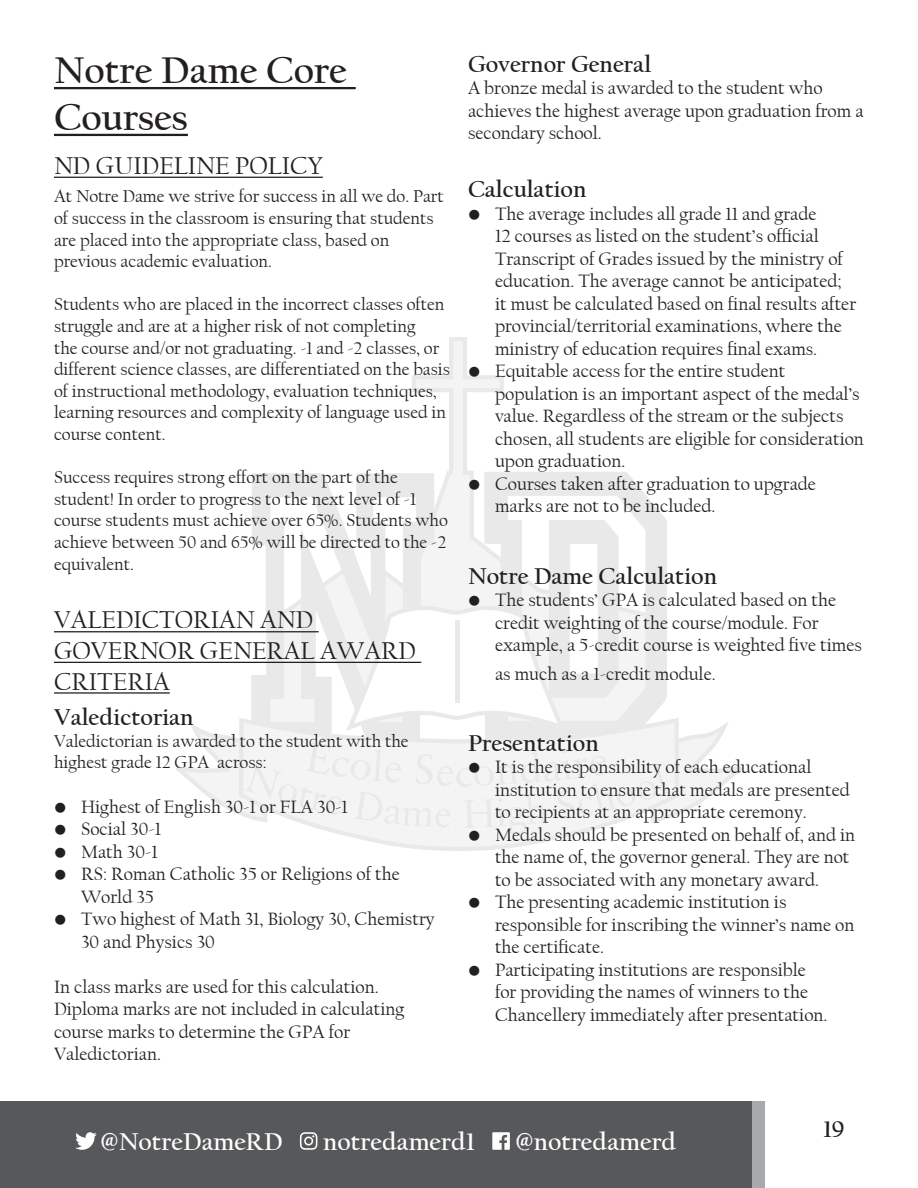
<style>
.page{position:relative;width:918px;height:1188px;background:#fff}
.page>*{position:absolute;margin:0;border:0;box-sizing:border-box;transform-origin:0 0}
.t1{font:700 39px/46.8px "Californian FB";color:#231f20}
.t2{font:25.5px/30.6px "Californian FB";color:#231f20}
.t3{font:700 25.5px "Californian FB";color:#fff}
.t4{font:700 24px "Californian FB";color:#231f20}
.t5{font:18.75px/22.5px "Californian FB";color:#231f20}
.t6{font:18px/21.6px "Californian FB";color:#231f20}
</style>
<div class="page">
<div style="left:0;top:1102px;width:752px;height:86px;background:#57585a"></div>
<div style="left:752px;top:1102px;width:13px;height:86px;background:#a8a9ad"></div>
<svg style="left:434px;top:475px;width:50px;height:79px;fill:#f4f4f4"></svg>
<svg style="left:484px;top:472px;width:183px;height:82px;fill:#e9e9e9"></svg>
<svg style="left:412px;top:337px;width:92px;height:138px"></svg>
<div style="left:453px;top:374px;width:10px;height:19px;background:#f4f4f4"></div>
<svg style="left:252px;top:473px;width:182px;height:81px;fill:#e9e9e9"></svg>
<div style="left:453px;top:467px;width:10px;height:10px;background:#f4f4f4"></div>
<svg style="left:176px;top:554px;width:566px;height:297px"></svg>
<div style="left:455px;top:620px;width:5px;height:83px;background:#e9e9e9"></div>
<svg style="left:75px;top:1132px;width:22px;height:18px"></svg>
<svg style="left:300px;top:1132px;width:17px;height:18px"></svg>
<svg style="left:492px;top:1132px;width:18px;height:18px"></svg>
<hr style="left:54px;top:87px;width:302px;height:2px;background:#231f20">
<hr style="left:54px;top:134px;width:134px;height:2px;background:#231f20">
<hr style="left:54px;top:177px;width:269px;height:1px;background:#231f20">
<hr style="left:54px;top:631px;width:265px;height:1px;background:#231f20">
<hr style="left:54px;top:662px;width:367px;height:1px;background:#231f20">
<hr style="left:54px;top:692px;width:116px;height:2px;background:#231f20">
<h1 class="t1" style="left:54px;top:47px;width:294px">Notre Dame Core<br>Courses</h1>
<h2 class="t2" style="left:54px;top:151px;width:270px">ND GUIDELINE POLICY</h2>
<p class="t6" style="left:54px;top:186px;width:391px">At Notre Dame we strive for success in all we do. Part of success in the classroom is ensuring that students are placed into the appropriate class, based on previous academic evaluation.</p>
<p class="t6" style="left:54px;top:294px;width:397px">Students who are placed in the incorrect classes often struggle and are at a higher risk of not completing<br>the course and/or not graduating. -1 and -2 classes, or different science classes, are differentiated on the basis of instructional methodology, evaluation techniques, learning resources and complexity of language used in course content.</p>
<p class="t6" style="left:54px;top:467px;width:395px">Success requires strong effort on the part of the student! In order to progress to the next level of -1 course students must achieve over 65%. Students who achieve between 50 and 65% will be directed to the -2 equivalent.</p>
<h2 class="t2" style="left:54px;top:605px;width:363px">VALEDICTORIAN AND<br>GOVERNOR GENERAL AWARD<br>CRITERIA</h2>
<p class="t4" style="left:54px;top:704px;width:141px">Valedictorian</p>
<p class="t6" style="left:54px;top:730px;width:356px">Valedictorian is awarded to the student with the highest grade 12 GPA across:</p>
<p class="t5" style="left:54px;top:795px;width:296px">• Highest of English 30-1 or FLA 30-1</p>
<p class="t5" style="left:54px;top:818px;width:109px">• Social 30-1</p>
<p class="t5" style="left:54px;top:840px;width:105px">• Math 30-1</p>
<p class="t5" style="left:81px;top:863px;width:320px;text-indent:-27px">• RS: Roman Catholic 35 or Religions of the<br>World 35</p>
<p class="t5" style="left:81px;top:908px;width:355px;text-indent:-27px">• Two highest of Math 31, Biology 30, Chemistry<br>30 and Physics 30</p>
<p class="t5" style="left:54px;top:975px;width:352px">In class marks are used for this calculation.<br>Diploma marks are not included in calculating course marks to determine the GPA for Valedictorian.</p>
<p class="t4" style="left:468px;top:50px;width:185px">Governor General</p>
<p class="t5" style="left:468px;top:77px;width:397px">A bronze medal is awarded to the student who achieves the highest average upon graduation from a secondary school.</p>
<p class="t4" style="left:468px;top:176px;width:120px">Calculation</p>
<p class="t5" style="left:495px;top:203px;width:363px;text-indent:-27px">• The average includes all grade 11 and grade<br>12 courses as listed on the student’s official Transcript of Grades issued by the ministry of education. The average cannot be anticipated; it must be calculated based on final results after provincial/territorial examinations, where the ministry of education requires final exams.</p>
<p class="t5" style="left:495px;top:360px;width:370px;text-indent:-27px">• Equitable access for the entire student population is an important aspect of the medal’s value. Regardless of the stream or the subjects chosen, all students are eligible for consideration upon graduation.</p>
<p class="t5" style="left:495px;top:473px;width:322px;text-indent:-27px">• Courses taken after graduation to upgrade marks are not to be included.</p>
<p class="t4" style="left:468px;top:562px;width:251px">Notre Dame Calculation</p>
<p class="t5" style="left:495px;top:589px;width:368px;text-indent:-27px">• The students’ GPA is calculated based on the credit weighting of the course/module. For example, a 5-credit course is weighted five times</p>
<p class="t5" style="left:495px;top:663px;width:222px">as much as a 1-credit module.</p>
<p class="t4" style="left:468px;top:730px;width:132px">Presentation</p>
<p class="t5" style="left:495px;top:756px;width:356px;text-indent:-27px">• It is the responsibility of each educational institution to ensure that medals are presented to recipients at an appropriate ceremony.</p>
<p class="t5" style="left:495px;top:824px;width:362px;text-indent:-27px">• Medals should be presented on behalf of, and in the name of, the governor general. They are not to be associated with any monetary award.</p>
<p class="t5" style="left:495px;top:891px;width:361px;text-indent:-27px">• The presenting academic institution is responsible for inscribing the winner’s name on the certificate.</p>
<p class="t5" style="left:495px;top:959px;width:334px;text-indent:-27px">• Participating institutions are responsible for providing the names of winners to the<br>Chancellery immediately after presentation.</p>
<h2 class="t3" style="left:101px;top:1127px;width:184px">@NotreDameRD</h2>
<h2 class="t3" style="left:323px;top:1127px;width:153px">notredamerd1</h2>
<h2 class="t3" style="left:516px;top:1127px;width:162px">@notredamerd</h2>
<p class="t4" style="left:823px;top:1115px;width:23px">19</p>
</div>
